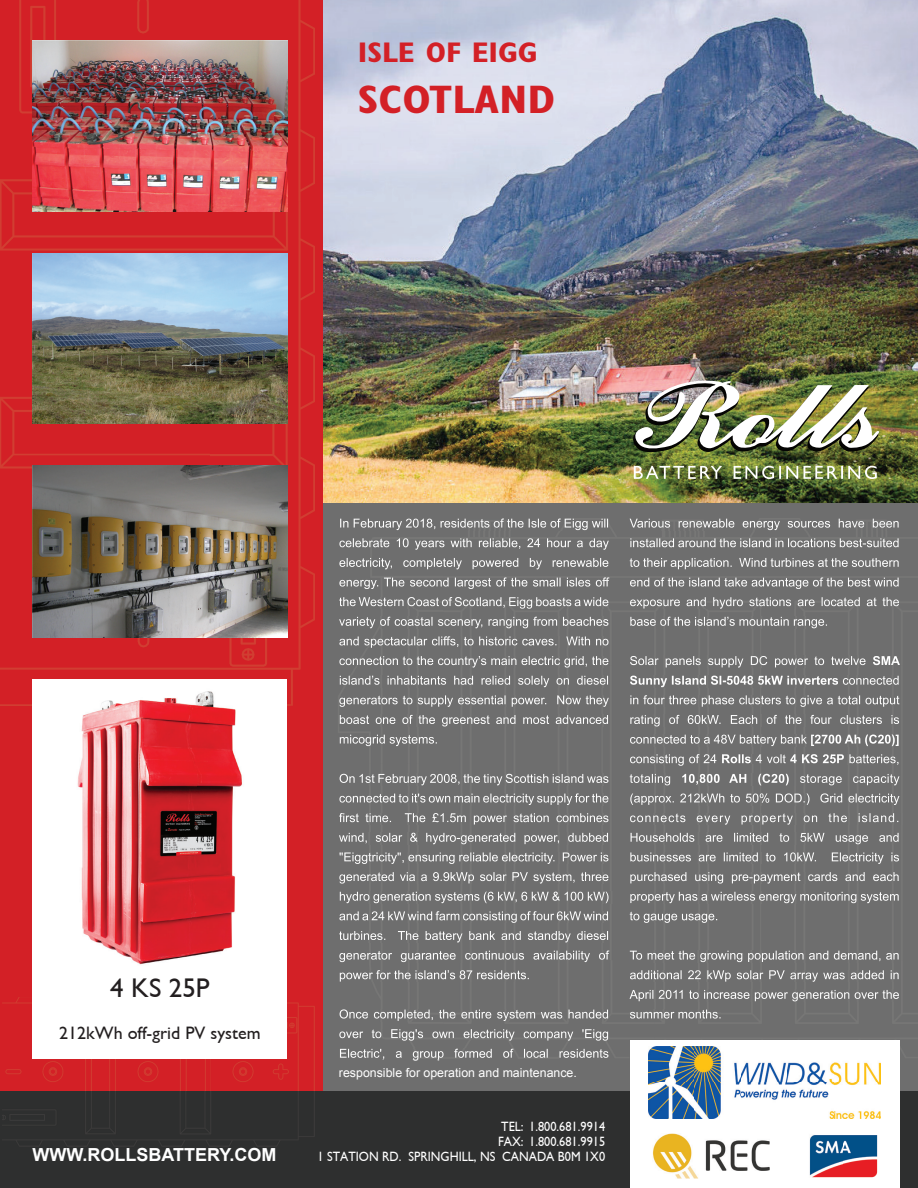
<style>
.page{position:relative;width:918px;height:1188px;background:#fff}
.page>*{position:absolute;margin:0;border:0;box-sizing:border-box;transform-origin:0 0}
.t1{font:700 condensed 39.9px "Gill Sans Std";color:#d32026;scale:1.16 1}
.t2{font:700 condensed 28.5px "Gill Sans Std";color:#d32026;scale:1.16 1}
.t3{font:27px "Gin";color:#231f20}
.t4{font:18px "Gin";color:#231f20}
.t5{font:700 18px "Arial";color:#fff}
.t6{font:13.5px/15px "Gin";color:#fff;text-align:right;scale:.91 1}
.t7{font:12.3px "Arial";color:#fff}
</style>
<div class="page">
<img style="left:322px;top:0;width:596px;height:503px">
<div style="left:316px;top:503px;width:602px;height:614px;background:#6e6e6e"></div>
<div style="left:0;top:0;width:322px;height:1188px;background:#d32026"></div>
<div style="left:0;top:1092px;width:918px;height:96px;background:#2e2f2f"></div>
<img style="left:2px;top:997px;width:312px;height:149px">
<img style="left:0;top:0;width:315px;height:706px">
<div style="left:32px;top:679px;width:255px;height:380px;background:#fff"></div>
<img style="left:633px;top:381px;width:246px;height:71px">
<img style="left:634px;top:466px;width:243px;height:13px">
<img style="left:340px;top:519px;width:269px;height:11px">
<img style="left:339px;top:538px;width:270px;height:12px">
<img style="left:339px;top:558px;width:270px;height:11px">
<img style="left:339px;top:577px;width:270px;height:12px">
<img style="left:339px;top:597px;width:270px;height:12px">
<img style="left:339px;top:617px;width:270px;height:11px">
<img style="left:339px;top:636px;width:270px;height:12px">
<img style="left:339px;top:656px;width:270px;height:12px">
<img style="left:340px;top:676px;width:268px;height:11px">
<img style="left:339px;top:695px;width:270px;height:12px">
<img style="left:340px;top:715px;width:268px;height:11px">
<img style="left:340px;top:735px;width:97px;height:11px">
<img style="left:340px;top:774px;width:269px;height:11px">
<img style="left:339px;top:793px;width:270px;height:12px">
<img style="left:339px;top:813px;width:270px;height:12px">
<img style="left:339px;top:833px;width:269px;height:11px">
<img style="left:340px;top:852px;width:269px;height:12px">
<img style="left:339px;top:872px;width:270px;height:12px">
<img style="left:340px;top:892px;width:269px;height:11px">
<img style="left:339px;top:911px;width:269px;height:12px">
<img style="left:339px;top:931px;width:270px;height:11px">
<img style="left:339px;top:951px;width:270px;height:11px">
<img style="left:340px;top:970px;width:189px;height:12px">
<img style="left:340px;top:1009px;width:269px;height:12px">
<img style="left:339px;top:1029px;width:270px;height:12px">
<img style="left:340px;top:1049px;width:269px;height:10px">
<img style="left:630px;top:519px;width:269px;height:11px">
<img style="left:630px;top:538px;width:269px;height:9px">
<img style="left:630px;top:558px;width:269px;height:11px">
<img style="left:630px;top:577px;width:269px;height:12px">
<img style="left:630px;top:597px;width:269px;height:12px">
<img style="left:630px;top:617px;width:197px;height:11px">
<img style="left:630px;top:656px;width:236px;height:12px">
<img style="left:873px;top:656px;width:27px;height:9px">
<img style="left:630px;top:676px;width:208px;height:11px">
<img style="left:843px;top:676px;width:56px;height:9px">
<img style="left:630px;top:695px;width:270px;height:12px">
<img style="left:630px;top:715px;width:269px;height:11px">
<img style="left:630px;top:735px;width:177px;height:11px">
<img style="left:811px;top:735px;width:88px;height:11px">
<img style="left:630px;top:754px;width:87px;height:12px">
<img style="left:722px;top:754px;width:29px;height:9px">
<img style="left:755px;top:754px;width:31px;height:9px">
<img style="left:790px;top:754px;width:54px;height:9px">
<img style="left:849px;top:754px;width:50px;height:11px">
<img style="left:630px;top:774px;width:41px;height:11px">
<img style="left:682px;top:774px;width:107px;height:11px">
<img style="left:800px;top:774px;width:100px;height:11px">
<img style="left:630px;top:793px;width:270px;height:12px">
<img style="left:630px;top:813px;width:269px;height:12px">
<img style="left:631px;top:833px;width:268px;height:11px">
<img style="left:630px;top:852px;width:269px;height:12px">
<img style="left:630px;top:872px;width:269px;height:12px">
<img style="left:630px;top:892px;width:269px;height:11px">
<img style="left:630px;top:912px;width:87px;height:11px">
<img style="left:630px;top:951px;width:269px;height:11px">
<img style="left:630px;top:970px;width:269px;height:12px">
<img style="left:630px;top:990px;width:269px;height:11px">
<img style="left:630px;top:1010px;width:91px;height:9px">
<div style="left:630px;top:1040px;width:270px;height:148px;background:#fff"></div>
<img style="left:77px;top:691px;width:165px;height:274px">
<img style="left:32px;top:466px;width:256px;height:171px">
<img style="left:32px;top:40px;width:256px;height:171px">
<img style="left:32px;top:253px;width:256px;height:171px">
<img style="left:648px;top:1047px;width:233px;height:72px">
<img style="left:809px;top:1135px;width:69px;height:43px">
<img style="left:653px;top:1134px;width:117px;height:44px">
<h2 class="t2" style="left:358px;top:36px;width:156px">ISLE OF EIGG</h2>
<h1 class="t1" style="left:358px;top:76px;width:172px">SCOTLAND</h1>
<h3 class="t3" style="left:110px;top:974px;width:101px">4 KS 25P</h3>
<h3 class="t4" style="left:59px;top:1024px;width:203px">212kWh off-grid PV system</h3>
<h3 class="t5" style="left:33px;top:1143px;width:245px">WWW.ROLLSBATTERY.COM</h3>
<p class="t7" style="left:339px;top:1065px;width:239px">responsible for operation and maintenance.</p>
<p class="t6" style="left:318px;top:1119px;width:318px">TEL: 1.800.681.9914<br>FAX: 1.800.681.9915<br>1 STATION RD. SPRINGHILL, NS CANADA B0M 1X0</p>
</div>
